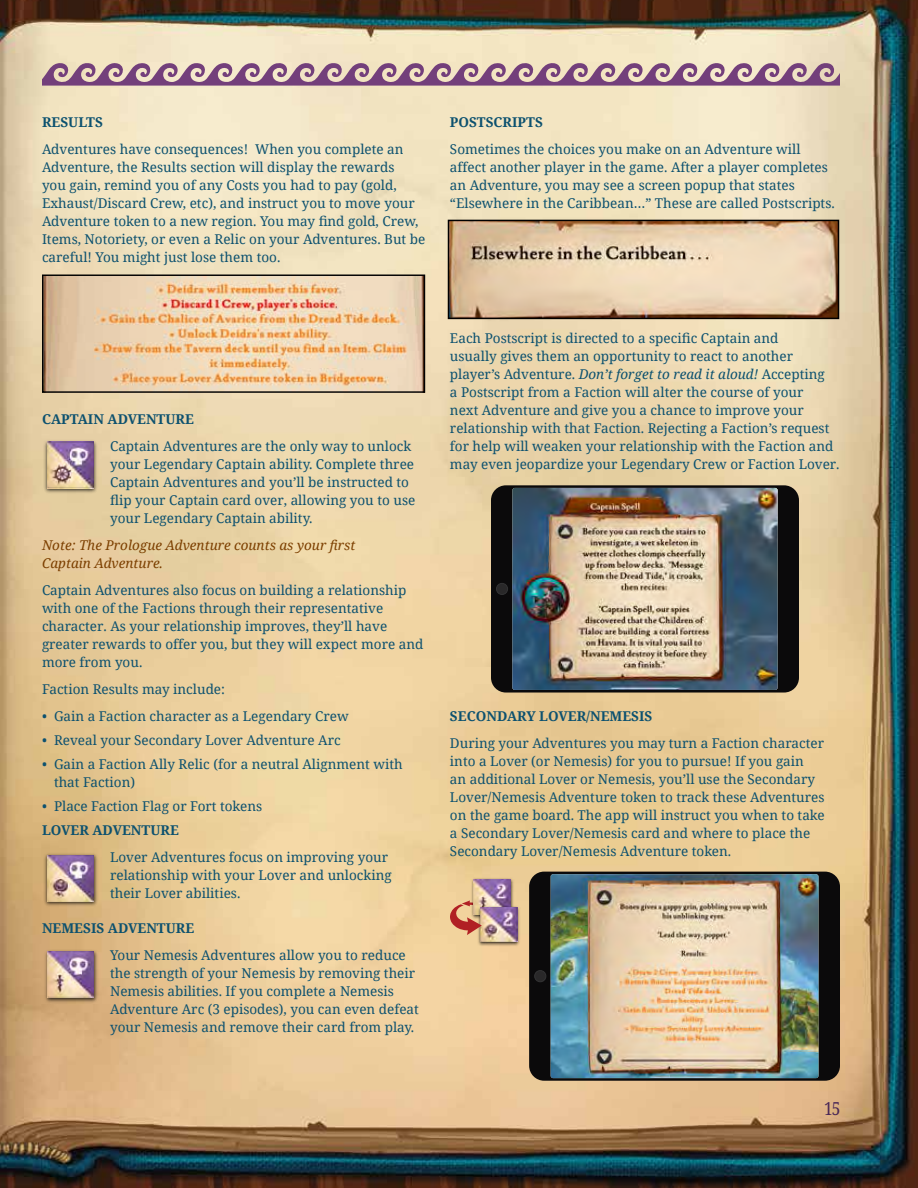
<style>
.page{position:relative;width:918px;height:1188px;background:#fff}
.page>*{position:absolute;margin:0;border:0;box-sizing:border-box;transform-origin:0 0}
.t1{font:condensed 18px "Noto Serif";color:#492757}
.t2{font:13.5px/18px "Noto Serif";color:#0c516f}
.t3{font:700 13.5px "Noto Serif";color:#0c516f}
.t4{font:italic 13.5px/18px "Noto Serif";color:#7c3f00}
.s1{font-style:italic}
</style>
<div class="page">
<img style="left:0;top:0;width:918px;height:1188px">
<svg style="left:42px;top:63px;width:798px;height:23px;background:#aa879b"></svg>
<img style="left:44px;top:277px;width:379px;height:114px">
<div style="left:42px;top:275px;width:383px;height:118px;border:1px solid #000"></div>
<div style="left:491px;top:485px;width:308px;height:208px;background:#0b0a0b;border-radius:15px"></div>
<div style="left:496px;top:583px;width:12px;height:11px;background:#292829;border-radius:50%"></div>
<div style="left:496px;top:583px;width:12px;height:12px;border:1px solid #333334;border-radius:50%"></div>
<img style="left:512px;top:488px;width:266px;height:202px">
<div style="left:529px;top:872px;width:311px;height:209px;background:#0b0a0b;border-radius:15px"></div>
<div style="left:535px;top:971px;width:11px;height:11px;background:#292829;border-radius:50%"></div>
<div style="left:535px;top:970px;width:11px;height:12px;border:1px solid #333334;border-radius:50%"></div>
<img style="left:551px;top:874px;width:267px;height:204px">
<img style="left:451px;top:223px;width:385px;height:93px">
<div style="left:448px;top:220px;width:391px;height:99px;border:2px solid #000"></div>
<img style="left:469px;top:877px;width:46px;height:3px">
<img style="left:476px;top:905px;width:46px;height:43px">
<img style="left:450px;top:880px;width:67px;height:62px">
<img style="left:42px;top:947px;width:57px;height:58px">
<svg style="left:48px;top:951px;width:46px;height:46px;background:#bb9eaa"></svg>
<img style="left:42px;top:852px;width:57px;height:56px">
<img style="left:48px;top:855px;width:46px;height:46px">
<img style="left:42px;top:438px;width:57px;height:57px">
<img style="left:48px;top:442px;width:46px;height:46px">
<p class="t3" style="left:42px;top:113px;width:62px">RESULTS</p>
<p class="t2" style="left:42px;top:140px;width:385px">Adventures have consequences! When you complete an Adventure, the Results section will display the rewards<br>you gain, remind you of any Costs you had to pay (gold, Exhaust/Discard Crew, etc), and instruct you to move your Adventure token to a new region. You may find gold, Crew, Items, Notoriety, or even a Relic on your Adventures. But be careful! You might just lose them too.</p>
<p class="t3" style="left:450px;top:112px;width:94px">POSTSCRIPTS</p>
<p class="t2" style="left:450px;top:139px;width:386px">Sometimes the choices you make on an Adventure will affect another player in the game. After a player completes an Adventure, you may see a screen popup that states “Elsewhere in the Caribbean…” These are called Postscripts.</p>
<p class="t3" style="left:42px;top:410px;width:153px">CAPTAIN ADVENTURE</p>
<p class="t2" style="left:110px;top:437px;width:307px">Captain Adventures are the only way to unlock your Legendary Captain ability. Complete three Captain Adventures and you’ll be instructed to flip your Captain card over, allowing you to use your Legendary Captain ability.</p>
<p class="t4" style="left:42px;top:536px;width:315px">Note: The Prologue Adventure counts as your first<br>Captain Adventure.</p>
<p class="t2" style="left:42px;top:581px;width:383px">Captain Adventures also focus on building a relationship with one of the Factions through their representative character. As your relationship improves, they’ll have greater rewards to offer you, but they will expect more and more from you.</p>
<p class="t2" style="left:42px;top:680px;width:185px">Faction Results may include:</p>
<p class="t2" style="left:42px;top:707px;width:308px">• Gain a Faction character as a Legendary Crew</p>
<p class="t2" style="left:42px;top:731px;width:300px">• Reveal your Secondary Lover Adventure Arc</p>
<p class="t2" style="left:54px;top:755px;width:350px;text-indent:-12px">• Gain a Faction Ally Relic (for a neutral Alignment with that Faction)</p>
<p class="t2" style="left:42px;top:797px;width:222px">• Place Faction Flag or Fort tokens</p>
<p class="t3" style="left:42px;top:821px;width:138px">LOVER ADVENTURE</p>
<p class="t2" style="left:110px;top:848px;width:283px">Lover Adventures focus on improving your relationship with your Lover and unlocking their Lover abilities.</p>
<p class="t3" style="left:42px;top:918px;width:154px">NEMESIS ADVENTURE</p>
<p class="t2" style="left:110px;top:945px;width:310px">Your Nemesis Adventures allow you to reduce the strength of your Nemesis by removing their Nemesis abilities. If you complete a Nemesis Adventure Arc (3 episodes), you can even defeat your Nemesis and remove their card from play.</p>
<p class="t2" style="left:450px;top:328px;width:391px">Each Postscript is directed to a specific Captain and<br>usually gives them an opportunity to react to another player’s Adventure. <span class="s1">Don’t forget to read it aloud!</span> Accepting<br>a Postscript from a Faction will alter the course of your<br>next Adventure and give you a chance to improve your relationship with that Faction. Rejecting a Faction’s request for help will weaken your relationship with the Faction and may even jeopardize your Legendary Crew or Faction Lover.</p>
<p class="t3" style="left:450px;top:706px;width:204px">SECONDARY LOVER/NEMESIS</p>
<p class="t2" style="left:450px;top:733px;width:376px">During your Adventures you may turn a Faction character into a Lover (or Nemesis) for you to pursue! If you gain<br>an additional Lover or Nemesis, you’ll use the Secondary Lover/Nemesis Adventure token to track these Adventures on the game board. The app will instruct you when to take a Secondary Lover/Nemesis card and where to place the Secondary Lover/Nemesis Adventure token.</p>
<h1 class="t1" style="left:825px;top:1096px;width:17px">15</h1>
</div>
